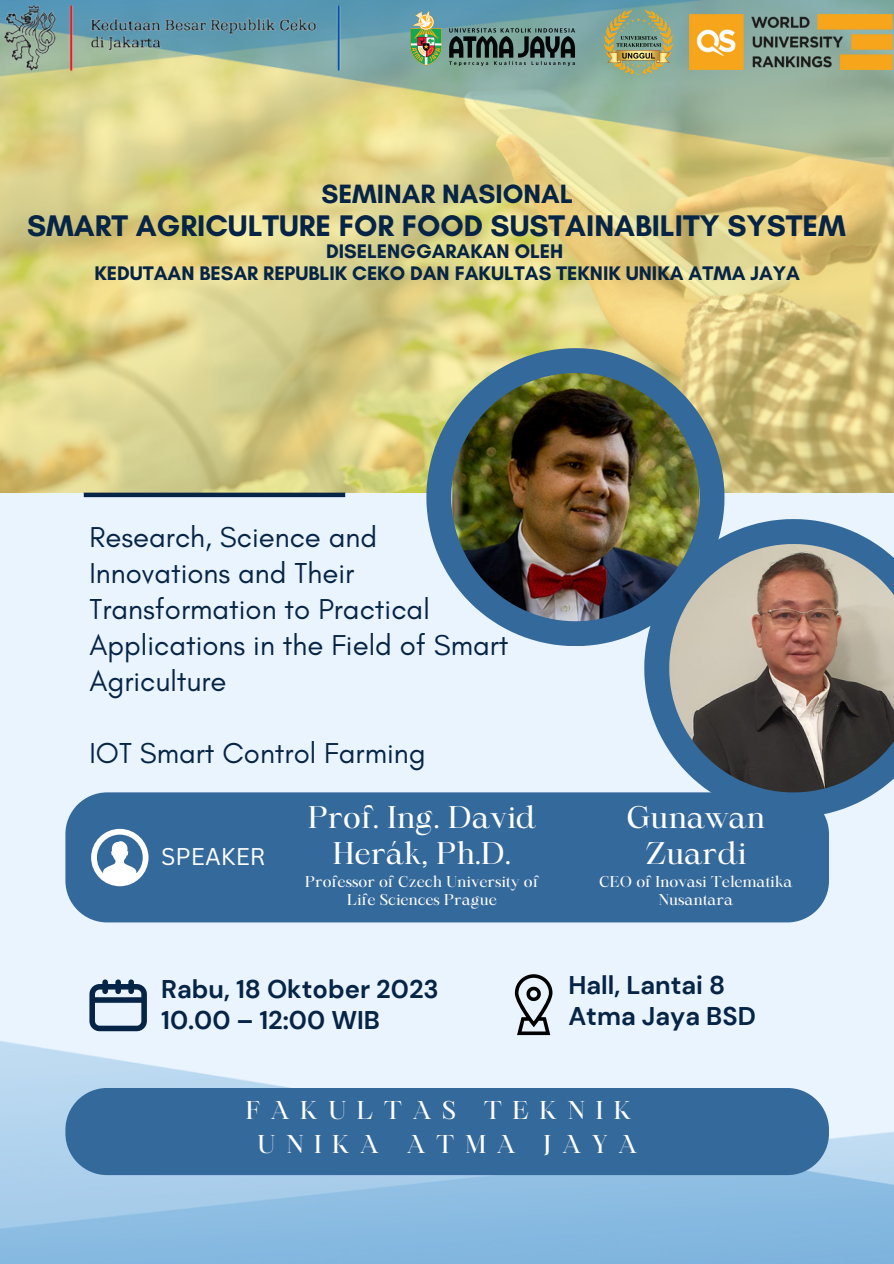
<style>
.page{position:relative;width:894px;height:1264px;background:#fff}
.page>*{position:absolute;margin:0;border:0;box-sizing:border-box;transform-origin:0 0}
.t1{font:700 30.3px "Glacial Indifference";color:#062446}
.t2{font:30px/36px "Maharlika";color:#fff;text-align:center}
.t3{font:29.25px/36px "Glacial Indifference";color:#062446}
.t4{font:700 27px "Glacial Indifference";color:#062446}
.t5{font:700 25.5px "DM Sans";color:#062446}
.t6{font:24.75px "Maharlika";letter-spacing:.425em;color:#fff}
.t7{font:23.55px "Canva Sans";color:#fff}
.t8{font:700 20.1px "Glacial Indifference";color:#062446}
.t9{font:15px/18px "Maharlika";color:#fff;text-align:center}
</style>
<div class="page">
<div style="left:0;top:0;width:893px;height:1263px;background:#e9f4ff"></div>
<svg style="left:0;top:174px;width:893px;height:318px;background:#dbcd83"></svg>
<img style="left:0;top:0;width:893px;height:174px">
<div style="left:84px;top:492px;width:261px;height:5px;background:#062446"></div>
<div style="left:65px;top:792px;width:763px;height:130px;background:#34699b"></div>
<svg style="left:91px;top:828px;width:57px;height:58px;background:#98b3cc"></svg>
<svg style="left:89px;top:979px;width:58px;height:52px"></svg>
<img style="left:0;top:1035px;width:893px;height:228px">
<div style="left:65px;top:1087px;width:763px;height:88px;background:#34699b"></div>
<svg style="left:514px;top:974px;width:38px;height:61px"></svg>
<svg style="left:644px;top:519px;width:233px;height:298px;fill:#34699b"></svg>
<img style="left:669px;top:544px;width:224px;height:248px">
<svg style="left:426px;top:348px;width:298px;height:298px"></svg>
<img style="left:451px;top:373px;width:248px;height:248px">
<img style="left:0;top:0;width:346px;height:74px">
<img style="left:406px;top:8px;width:181px;height:59px">
<img style="left:689px;top:15px;width:204px;height:54px">
<img style="left:604px;top:10px;width:68px;height:64px">
<p class="t4" style="left:321px;top:177px;width:253px">SEMINAR NASIONAL</p>
<p class="t1" style="left:27px;top:207px;width:820px">SMART AGRICULTURE FOR FOOD SUSTAINABILITY SYSTEM</p>
<p class="t8" style="left:326px;top:239px;width:239px">DISELENGGARAKAN OLEH</p>
<p class="t8" style="left:94px;top:260px;width:707px">KEDUTAAN BESAR REPUBLIK CEKO DAN FAKULTAS TEKNIK UNIKA ATMA JAYA</p>
<p class="t3" style="left:89px;top:518px;width:420px">Research, Science and<br>Innovations and Their<br>Transformation to Practical<br>Applications in the Field of Smart<br>Agriculture</p>
<p class="t3" style="left:89px;top:734px;width:337px">IOT Smart Control Farming</p>
<p class="t7" style="left:161px;top:839px;width:106px">SPEAKER</p>
<p class="t2" style="left:308px;top:802px;width:229px">Prof. Ing. David<br>Herák, Ph.D.</p>
<p class="t9" style="left:305px;top:873px;width:235px">Professor of Czech University of<br>Life Sciences Prague</p>
<p class="t5" style="left:161px;top:973px;width:279px">Rabu, 18 Oktober 2023</p>
<p class="t5" style="left:161px;top:1003px;width:220px">10.00 – 12:00 WIB</p>
<p class="t2" style="left:626px;top:802px;width:140px">Gunawan<br>Zuardi</p>
<p class="t9" style="left:599px;top:873px;width:195px">CEO of Inovasi Telematika<br>Nusantara</p>
<p class="t5" style="left:568px;top:968px;width:158px">Hall, Lantai 8</p>
<p class="t5" style="left:568px;top:999px;width:189px">Atma Jaya BSD</p>
<p class="t6" style="left:245px;top:1099px;width:387px">FAKULTAS TEKNIK</p>
<p class="t6" style="left:257px;top:1133px;width:381px">UNIKA ATMA JAYA</p>
</div>
